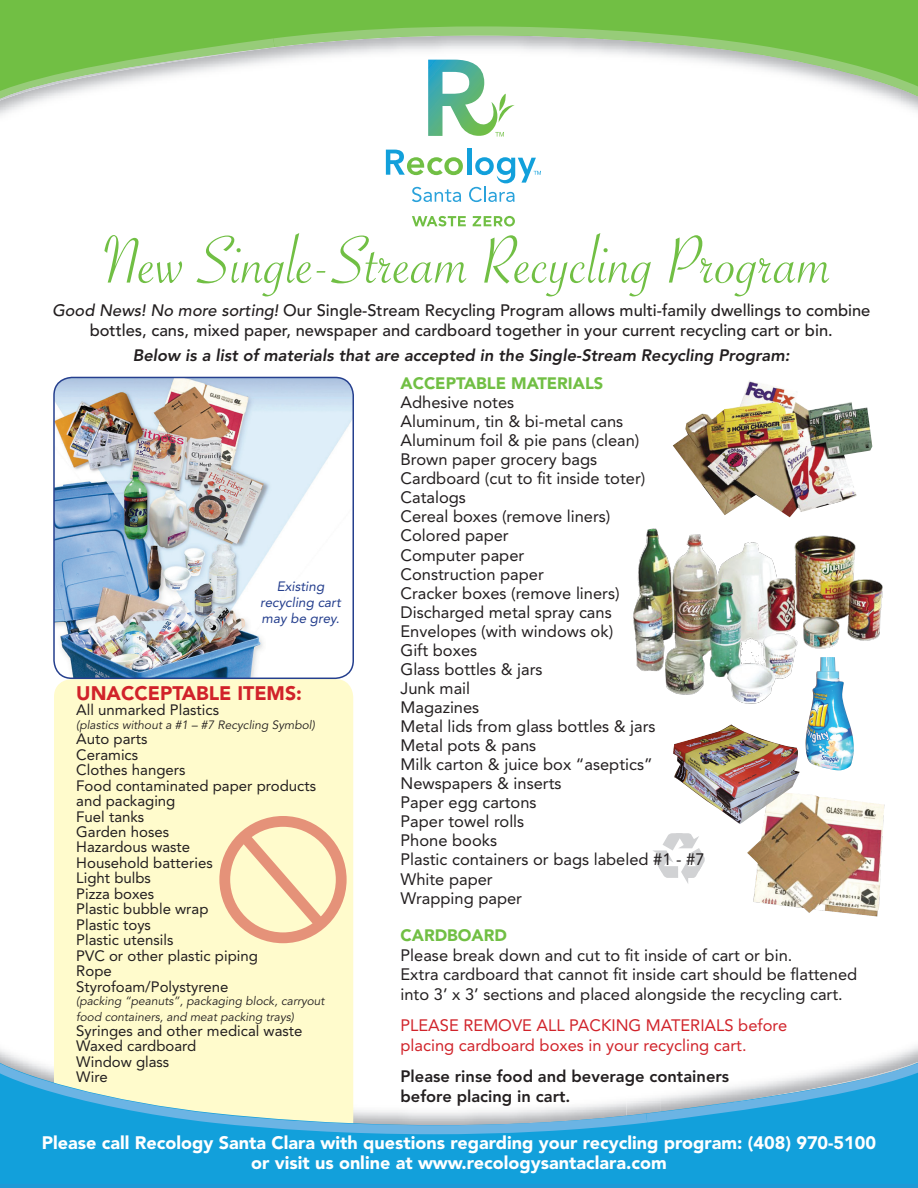
<style>
.page{position:relative;width:918px;height:1188px;background:#fff}
.page>*{position:absolute;margin:0;border:0;box-sizing:border-box;transform-origin:0 0}
.t1{font:72px "Savoye Let Plain";color:#71bf44}
.t2{font:900 19.5px "Avenir";color:#d1232a}
.t3{font:900 18px/19.5px "Avenir";color:#fff;text-align:center}
.t4{font:16.5px/19px "Avenir";color:#231f20}
.t5{font:500 16.5px/19.8px "Avenir";color:#231f20;text-align:center}
.t6{font:16.5px/19.5px "Avenir";color:#d1232a}
.t7{font:italic 800 16.5px "Avenir";color:#231f20}
.t8{font:800 16.5px/19.5px "Avenir";color:#231f20}
.t9{font:900 16.5px "Avenir";color:#71bf44}
.t10{font:15px/15.5px "Avenir";color:#231f20}
.t11{font:italic 13.5px/16.2px "Avenir";color:#253f8e;text-align:center}
.t12{font:italic 12px/15.5px "Avenir";color:#231f20}
.s1{font-style:italic}
</style>
<div class="page">
<div style="left:0;top:0;width:918px;height:104px;background:#71bf44"></div>
<svg style="left:273px;top:26px;width:645px;height:77px"></svg>
<svg style="left:0;top:38px;width:275px;height:65px"></svg>
<svg style="left:386px;top:150px;width:77px;height:25px"></svg>
<hr style="left:467px;top:148px;width:4px;height:27px;background:#12a0db">
<svg style="left:428px;top:60px;width:87px;height:77px"></svg>
<svg style="left:412px;top:216px;width:54px;height:10px"></svg>
<svg style="left:473px;top:216px;width:42px;height:10px"></svg>
<svg style="left:412px;top:187px;width:49px;height:15px"></svg>
<svg style="left:469px;top:157px;width:72px;height:45px"></svg>
<img style="left:747px;top:794px;width:137px;height:123px">
<img style="left:633px;top:528px;width:250px;height:176px">
<img style="left:806px;top:657px;width:32px;height:113px">
<img style="left:673px;top:724px;width:127px;height:100px">
<img style="left:673px;top:380px;width:199px;height:137px">
<div style="left:54px;top:679px;width:299px;height:461px;background:#fffbcc;border-radius:18px"></div>
<div style="left:0;top:1056px;width:918px;height:128px;background:#12a0db"></div>
<svg style="left:0;top:1058px;width:647px;height:76px"></svg>
<svg style="left:626px;top:1058px;width:292px;height:65px"></svg>
<div style="left:219px;top:816px;width:128px;height:127px;border:11px solid #e59279;border-radius:50%"></div>
<svg style="left:230px;top:822px;width:105px;height:117px"></svg>
<img style="left:54px;top:377px;width:299px;height:301px">
<div style="left:53px;top:377px;width:301px;height:302px;border:2px solid #253f8e;border-radius:18px"></div>
<svg style="left:653px;top:833px;width:52px;height:50px"></svg>
<hr style="left:0;top:1184px;width:918px;height:4px;background:#1d99d6">
<h1 class="t1" style="left:102px;top:231px;width:731px">New Single-Stream Recycling Program</h1>
<p class="t5" style="left:52px;top:301px;width:820px"><span class="s1">Good News! No more sorting!</span> Our Single-Stream Recycling Program allows multi-family dwellings to combine bottles, cans, mixed paper, newspaper and cardboard together in your current recycling cart or bin.</p>
<p class="t7" style="left:133px;top:346px;width:659px">Below is a list of materials that are accepted in the Single-Stream Recycling Program:</p>
<p class="t11" style="left:260px;top:578px;width:82px">Existing recycling cart may be grey.</p>
<p class="t2" style="left:76px;top:681px;width:227px">UNACCEPTABLE ITEMS:</p>
<p class="t10" style="left:76px;top:703px;width:144px">All unmarked Plastics</p>
<p class="t12" style="left:76px;top:717px;width:240px">(plastics without a #1 – #7 Recycling Symbol)</p>
<p class="t10" style="left:76px;top:731px;width:241px">Auto parts<br>Ceramics<br>Clothes hangers<br>Food contaminated paper products and packaging<br>Fuel tanks<br>Garden hoses<br>Hazardous waste<br>Household batteries<br>Light bulbs<br>Pizza boxes<br>Plastic bubble wrap<br>Plastic toys<br>Plastic utensils<br>PVC or other plastic piping<br>Rope<br>Styrofoam/Polystyrene</p>
<p class="t12" style="left:76px;top:994px;width:250px">(packing “peanuts”, packaging block, carryout food containers, and meat packing trays)</p>
<p class="t10" style="left:76px;top:1023px;width:228px">Syringes and other medical waste<br>Waxed cardboard<br>Window glass<br>Wire</p>
<p class="t9" style="left:400px;top:373px;width:204px">ACCEPTABLE MATERIALS</p>
<p class="t4" style="left:400px;top:393px;width:306px">Adhesive notes<br>Aluminum, tin &amp; bi-metal cans<br>Aluminum foil &amp; pie pans (clean)<br>Brown paper grocery bags<br>Cardboard (cut to fit inside toter)<br>Catalogs<br>Cereal boxes (remove liners)<br>Colored paper<br>Computer paper<br>Construction paper<br>Cracker boxes (remove liners)<br>Discharged metal spray cans<br>Envelopes (with windows ok)<br>Gift boxes<br>Glass bottles &amp; jars<br>Junk mail<br>Magazines<br>Metal lids from glass bottles &amp; jars<br>Metal pots &amp; pans<br>Milk carton &amp; juice box “aseptics”<br>Newspapers &amp; inserts<br>Paper egg cartons<br>Paper towel rolls<br>Phone books<br>Plastic containers or bags labeled #1 - #7<br>White paper<br>Wrapping paper</p>
<p class="t9" style="left:400px;top:925px;width:108px">CARDBOARD</p>
<p class="t4" style="left:400px;top:945px;width:458px;line-height:19.5px">Please break down and cut to fit inside of cart or bin.<br>Extra cardboard that cannot fit inside cart should be flattened into 3’ x 3’ sections and placed alongside the recycling cart.</p>
<p class="t6" style="left:400px;top:1016px;width:388px">PLEASE REMOVE ALL PACKING MATERIALS before placing cardboard boxes in your recycling cart.</p>
<p class="t8" style="left:400px;top:1067px;width:330px">Please rinse food and beverage containers before placing in cart.</p>
<p class="t3" style="left:42px;top:1133px;width:836px">Please call Recology Santa Clara with questions regarding your recycling program: (408) 970-5100 or visit us online at www.recologysantaclara.com</p>
</div>
